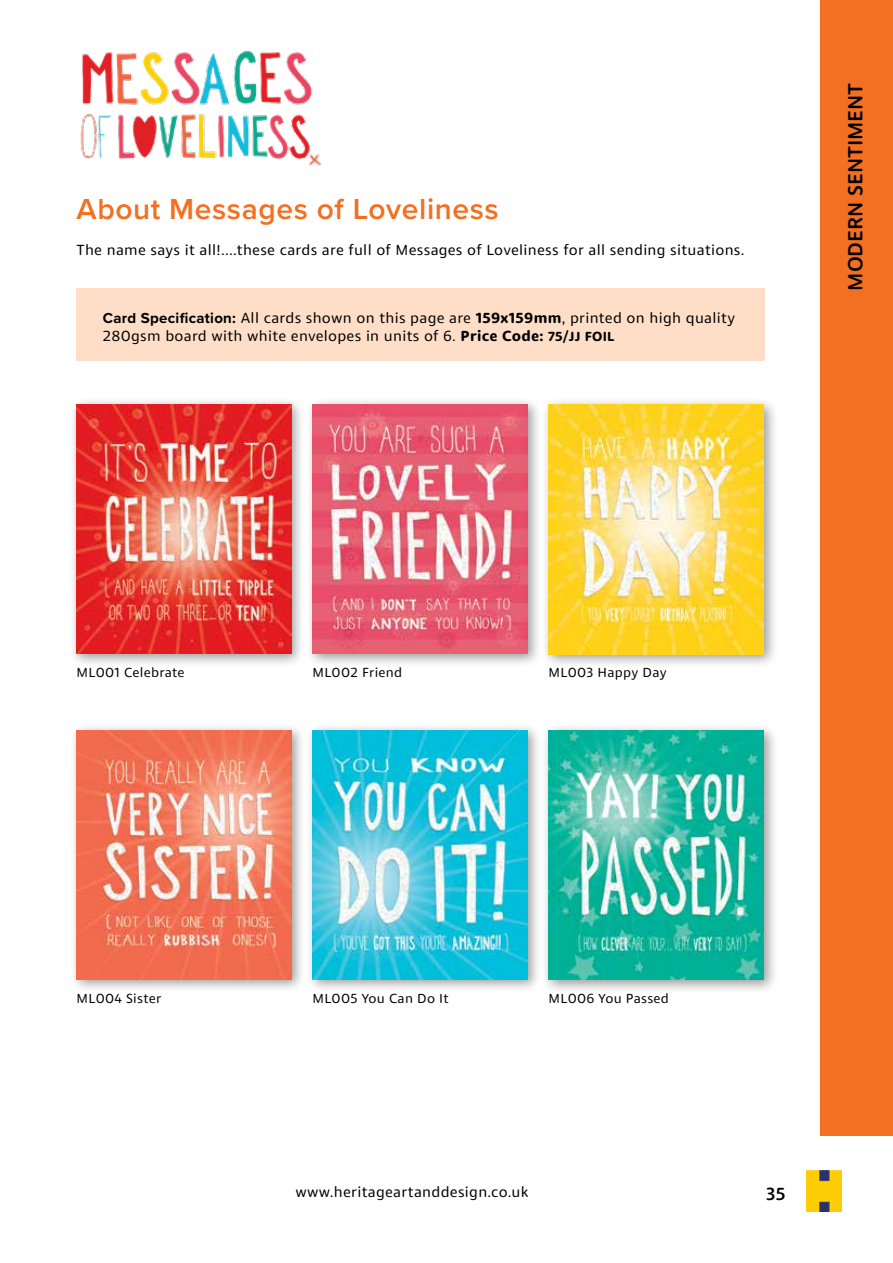
<style>
.page{position:relative;width:893px;height:1263px;background:#fff}
.page>*{position:absolute;margin:0;border:0;box-sizing:border-box;transform-origin:0 0}
.t1{font:600 30px "Proxima Nova";letter-spacing:.02em;color:#f36f21}
.t2{font:500 21px "Dita";color:#000}
.t3{font:500 18px "Dita";color:#000}
.t4{font:15px/18px "Dita";letter-spacing:.02em;color:#000}
.t5{font:13.5px "Dita";letter-spacing:.02em;color:#000}
.s1{font-family:"Proxima Nova";font-weight:700}
.s2{font-weight:700}
.s3{font-weight:700;font-size:13.5px}
</style>
<div class="page">
<div style="left:821px;top:0;width:72px;height:1135px;background:#f36f21"></div>
<img style="left:806px;top:1170px;width:36px;height:42px">
<div style="left:69px;top:397px;width:236px;height:271px;background:#000;opacity:.4"></div>
<img style="left:76px;top:404px;width:215px;height:250px">
<div style="left:69px;top:723px;width:236px;height:271px;background:#000;opacity:.4"></div>
<img style="left:77px;top:730px;width:214px;height:249px">
<div style="left:305px;top:397px;width:236px;height:271px;background:#000;opacity:.4"></div>
<img style="left:312px;top:404px;width:215px;height:250px">
<div style="left:305px;top:723px;width:236px;height:271px;background:#000;opacity:.4"></div>
<img style="left:312px;top:730px;width:215px;height:249px">
<div style="left:541px;top:397px;width:237px;height:272px;background:#000;opacity:.4"></div>
<img style="left:549px;top:404px;width:215px;height:250px">
<div style="left:541px;top:723px;width:237px;height:272px;background:#000;opacity:.4"></div>
<img style="left:549px;top:730px;width:215px;height:250px">
<div style="left:77px;top:288px;width:688px;height:72px;background:#fedec7"></div>
<img style="left:80px;top:51px;width:242px;height:115px">
<h1 class="t1" style="left:77px;top:187px;width:424px">About Messages of Loveliness</h1>
<p class="t4" style="left:77px;top:241px;width:670px">The name says it all!....these cards are full of Messages of Loveliness for all sending situations.</p>
<p class="t4" style="left:103px;top:308px;width:634px"><span class="s1">Card Specification:</span> All cards shown on this page are <span class="s2">159x159mm</span>, printed on high quality<br>280gsm board with white envelopes in units of 6. <span class="s2">Price Code:</span> <span class="s3">75/JJ FOIL</span></p>
<h2 class="t2" style="left:842px;top:291px;width:209px;rotate:-90deg">MODERN SENTIMENT</h2>
<p class="t5" style="left:77px;top:664px;width:110px">ML001 Celebrate</p>
<p class="t5" style="left:312px;top:664px;width:91px">ML002 Friend</p>
<p class="t5" style="left:549px;top:664px;width:120px">ML003 Happy Day</p>
<p class="t5" style="left:77px;top:990px;width:86px">ML004 Sister</p>
<p class="t5" style="left:312px;top:990px;width:138px">ML005 You Can Do It</p>
<p class="t5" style="left:549px;top:990px;width:122px">ML006 You Passed</p>
<p class="t4" style="left:295px;top:1182px;width:234px">www.heritageartanddesign.co.uk</p>
<p class="t3" style="left:766px;top:1182px;width:21px">35</p>
</div>
